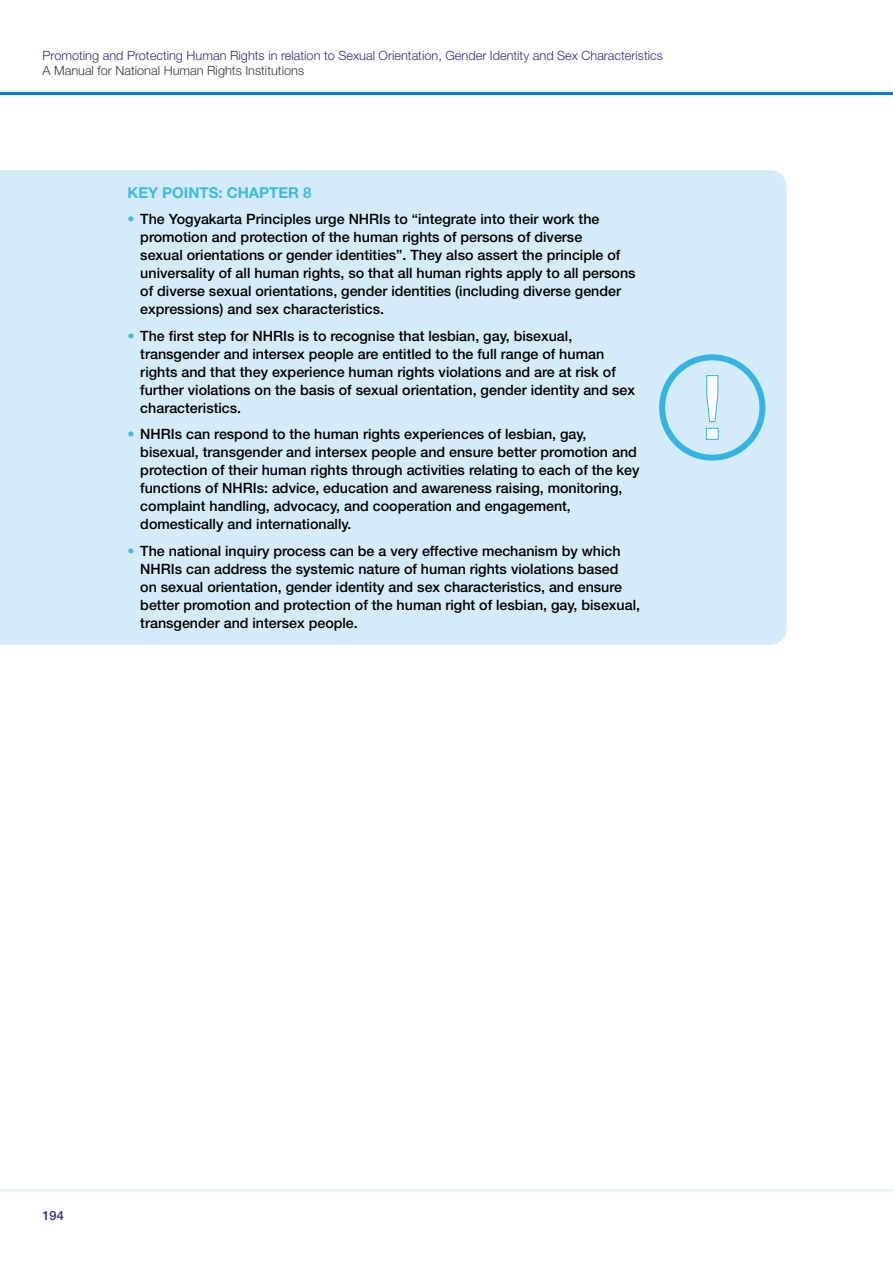
<style>
.page{position:relative;width:893px;height:1263px;background:#fff}
.page>*{position:absolute;margin:0;border:0;box-sizing:border-box;transform-origin:0 0}
.t1{font:700 15px "Helvetica Neue LT Std";color:#3bbbe9}
.t2{font:500 14.25px/18px "Helvetica Neue LT Std";color:#000}
.t3{font:300 12.75px "Helvetica Neue LT Std";color:#3e2883}
.t4{font:300 12.75px "Helvetica Neue LT Std";color:#3a3b43}
.t5{font:500 12.75px "Helvetica Neue LT Std";color:#3e2883}
.s1{color:#3bbbe9}
</style>
<div class="page">
<hr style="left:0;top:1190px;width:893px;height:1px;background:#d4ecf9">
<hr style="left:0;top:92px;width:893px;height:3px;background:#0080c6">
<div style="left:0;top:170px;width:787px;height:475px;background:#d4ecf9"></div>
<svg style="left:659px;top:354px;width:106px;height:107px;background:#b9e2f5"></svg>
<p class="t3" style="left:43px;top:48px;width:622px">Promoting and Protecting Human Rights in relation to Sexual Orientation, Gender Identity and Sex Characteristics</p>
<p class="t4" style="left:43px;top:63px;width:263px">A Manual for National Human Rights Institutions</p>
<p class="t1" style="left:128px;top:183px;width:185px">KEY POINTS: CHAPTER 8</p>
<p class="t2" style="left:140px;top:210px;width:497px;text-indent:-13px"><span class="s1">•</span> The Yogyakarta Principles urge NHRIs to “integrate into their work the promotion and protection of the human rights of persons of diverse<br>sexual orientations or gender identities”. They also assert the principle of universality of all human rights, so that all human rights apply to all persons of diverse sexual orientations, gender identities (including diverse gender expressions) and sex characteristics.</p>
<p class="t2" style="left:140px;top:327px;width:496px;text-indent:-13px"><span class="s1">•</span> The first step for NHRIs is to recognise that lesbian, gay, bisexual, transgender and intersex people are entitled to the full range of human rights and that they experience human rights violations and are at risk of further violations on the basis of sexual orientation, gender identity and sex characteristics.</p>
<p class="t2" style="left:140px;top:425px;width:501px;text-indent:-13px"><span class="s1">•</span> NHRIs can respond to the human rights experiences of lesbian, gay, bisexual, transgender and intersex people and ensure better promotion and protection of their human rights through activities relating to each of the key functions of NHRIs: advice, education and awareness raising, monitoring, complaint handling, advocacy, and cooperation and engagement, domestically and internationally.</p>
<p class="t2" style="left:140px;top:542px;width:501px;text-indent:-13px"><span class="s1">•</span> The national inquiry process can be a very effective mechanism by which NHRIs can address the systemic nature of human rights violations based<br>on sexual orientation, gender identity and sex characteristics, and ensure better promotion and protection of the human right of lesbian, gay, bisexual, transgender and intersex people.</p>
<p class="t5" style="left:43px;top:1208px;width:23px">194</p>
</div>
